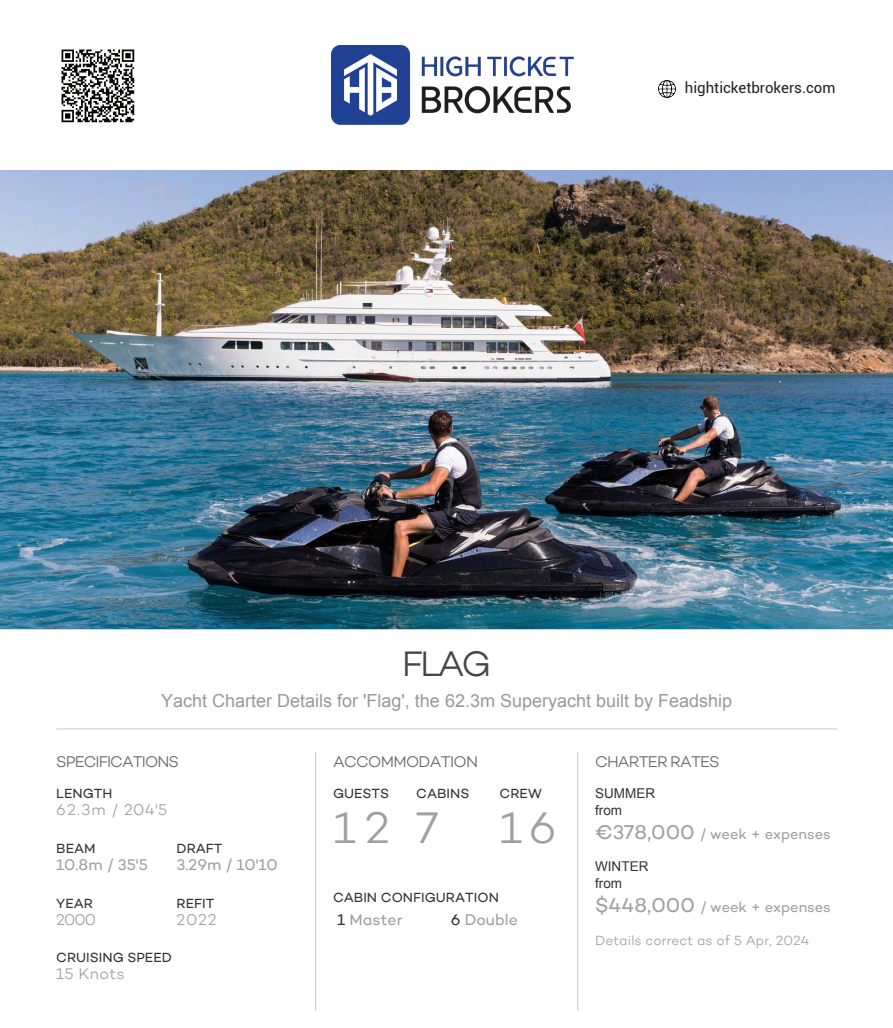
<style>
.page{position:relative;width:893px;height:1028px;background:#fff}
.page>*{position:absolute;margin:0;border:0;box-sizing:border-box;transform-origin:0 0}
.t1{font:300 45px "Campton";color:#a0a0a0}
.t2{font:300 36px "Campton";color:#454545}
.t3{font:18px "Arial";color:#999}
.t4{font:300 15.75px "Campton";letter-spacing:-.05em;color:#666}
.t5{font:15.75px "Campton";color:#a0a0a0}
.t6{font:300 15.75px "Campton";letter-spacing:.02em;color:#a0a0a0}
.t7{font:15px "Roboto";color:#231f20}
.t8{font:14.7px "Campton";color:#a0a0a0}
.t9{font:13.5px "Campton";color:#333}
.t10{font:300 13.5px "Campton";letter-spacing:.005em;color:#a0a0a0}
.t11{font:13.5px/17.1px "Arial";color:#333}
.s1{color:#333}
.s2{font-size:20.25px}
</style>
<div class="page">
<img style="left:0;top:170px;width:893px;height:459px">
<svg style="left:56px;top:728px;width:781px;height:1px"></svg>
<svg style="left:315px;top:752px;width:1px;height:258px"></svg>
<svg style="left:577px;top:752px;width:1px;height:258px"></svg>
<img style="left:331px;top:45px;width:242px;height:79px">
<img style="left:659px;top:80px;width:17px;height:18px">
<img style="left:61px;top:49px;width:74px;height:74px">
<p class="t7" style="left:685px;top:78px;width:152px">highticketbrokers.com</p>
<h2 class="t2" style="left:402px;top:641px;width:91px">FLAG</h2>
<h3 class="t3" style="left:161px;top:688px;width:573px">Yacht Charter Details for 'Flag', the 62.3m Superyacht built by Feadship</h3>
<p class="t4" style="left:56px;top:751px;width:124px">SPECIFICATIONS</p>
<p class="t9" style="left:56px;top:784px;width:58px">LENGTH</p>
<p class="t6" style="left:56px;top:799px;width:113px">62.3m / 204'5</p>
<p class="t9" style="left:56px;top:839px;width:41px">BEAM</p>
<p class="t9" style="left:177px;top:839px;width:47px">DRAFT</p>
<p class="t5" style="left:56px;top:854px;width:93px">10.8m / 35'5</p>
<p class="t5" style="left:177px;top:854px;width:103px">3.29m / 10'10</p>
<p class="t9" style="left:56px;top:894px;width:38px">YEAR</p>
<p class="t9" style="left:177px;top:894px;width:39px">REFIT</p>
<p class="t6" style="left:56px;top:909px;width:41px">2000</p>
<p class="t6" style="left:177px;top:909px;width:41px">2022</p>
<p class="t9" style="left:56px;top:949px;width:117px">CRUISING SPEED</p>
<p class="t6" style="left:56px;top:964px;width:70px">15 Knots</p>
<p class="t4" style="left:333px;top:751px;width:147px">ACCOMMODATION</p>
<p class="t9" style="left:333px;top:784px;width:58px">GUESTS</p>
<p class="t9" style="left:416px;top:784px;width:55px">CABINS</p>
<p class="t9" style="left:500px;top:784px;width:44px">CREW</p>
<h1 class="t1" style="left:333px;top:799px;width:107px">12 7</h1>
<h1 class="t1" style="left:500px;top:799px;width:58px">16</h1>
<p class="t9" style="left:333px;top:889px;width:167px">CABIN CONFIGURATION</p>
<p class="t5" style="left:337px;top:909px;width:67px"><span class="s1">1</span> Master</p>
<p class="t5" style="left:451px;top:909px;width:69px"><span class="s1">6</span> Double</p>
<p class="t4" style="left:595px;top:751px;width:126px">CHARTER RATES</p>
<p class="t11" style="left:595px;top:784px;width:61px">SUMMER from</p>
<p class="t8" style="left:595px;top:824px;width:237px"><span class="s2">€378,000</span> / week + expenses</p>
<p class="t11" style="left:595px;top:857px;width:55px">WINTER from</p>
<p class="t8" style="left:595px;top:897px;width:237px"><span class="s2">$448,000</span> / week + expenses</p>
<p class="t10" style="left:595px;top:931px;width:216px">Details correct as of 5 Apr, 2024</p>
</div>
